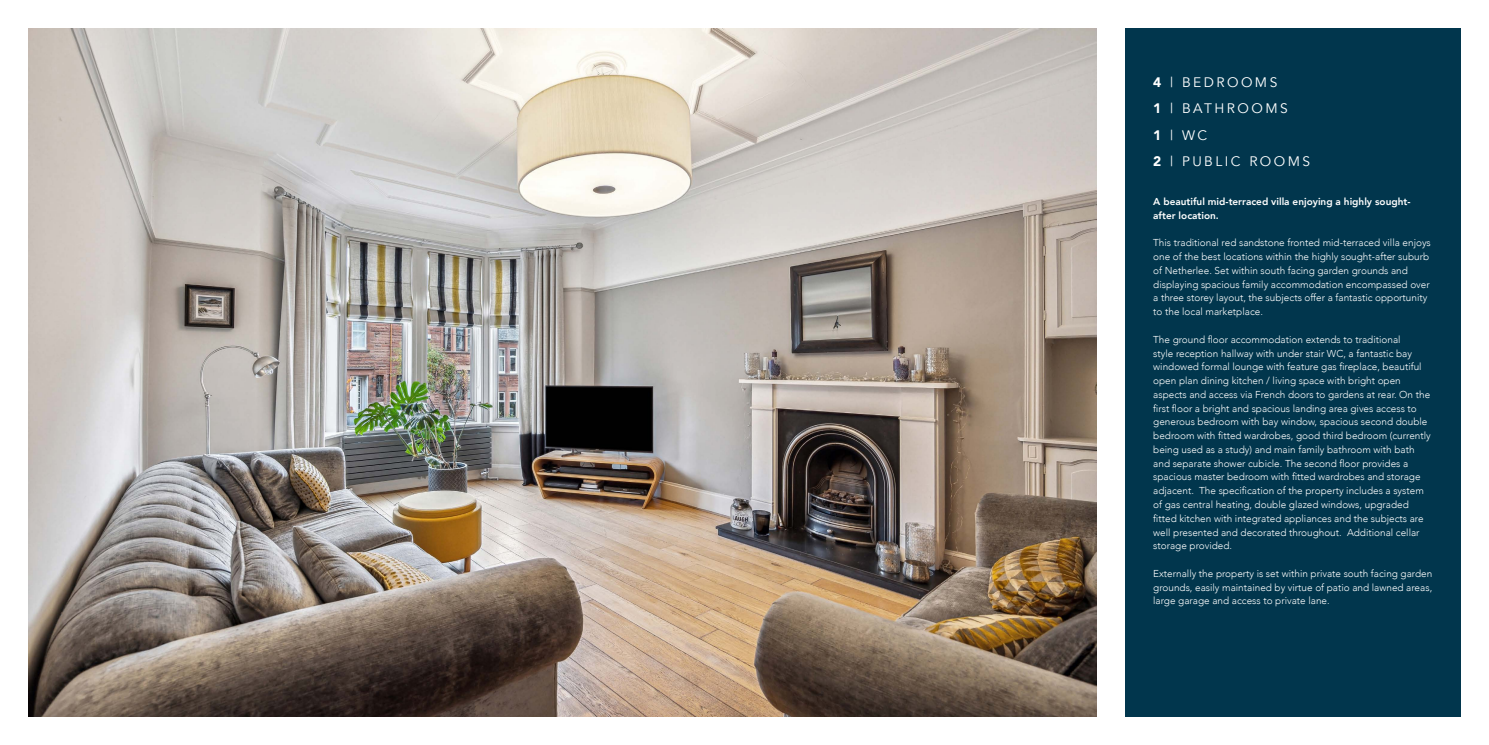
<style>
.page{position:relative;width:1489px;height:745px;background:#fff}
.page>*{position:absolute;margin:0;border:0;box-sizing:border-box;transform-origin:0 0}
.t1{font:13.75px "Avenir";letter-spacing:.18em;color:#fff}
.t2{font:300 10px/13.8px "Avenir";color:#fff}
.t3{font:800 10px/13.8px "Avenir";color:#fff}
.s1{font-weight:900}
</style>
<div class="page">
<div style="left:28px;top:28px;width:1432px;height:688px;background:#01364d"></div>
<div style="left:1096px;top:0;width:28px;height:744px;background:#fff"></div>
<img style="left:28px;top:28px;width:1068px;height:688px">
<p class="t1" style="left:1153px;top:74px;width:126px"><span class="s1">4</span> | BEDROOMS</p>
<p class="t1" style="left:1153px;top:100px;width:136px"><span class="s1">1</span> | BATHROOMS</p>
<p class="t1" style="left:1153px;top:127px;width:55px"><span class="s1">1</span> | WC</p>
<p class="t1" style="left:1153px;top:153px;width:158px"><span class="s1">2</span> | PUBLIC ROOMS</p>
<p class="t3" style="left:1153px;top:195px;width:259px">A beautiful mid-terraced villa enjoying a highly sought&shy;after location.</p>
<p class="t2" style="left:1153px;top:236px;width:279px">This traditional red sandstone fronted mid-terraced villa enjoys one of the best locations within the highly sought-after suburb of Netherlee. Set within south facing garden grounds and displaying spacious family accommodation encompassed over a three storey layout, the subjects offer a fantastic opportunity to the local marketplace.</p>
<p class="t2" style="left:1153px;top:332px;width:279px">The ground floor accommodation extends to traditional<br>style reception hallway with under stair WC, a fantastic bay windowed formal lounge with feature gas fireplace, beautiful open plan dining kitchen / living space with bright open aspects and access via French doors to gardens at rear. On the first floor a bright and spacious landing area gives access to generous bedroom with bay window, spacious second double bedroom with fitted wardrobes, good third bedroom (currently being used as a study) and main family bathroom with bath and separate shower cubicle. The second floor provides a spacious master bedroom with fitted wardrobes and storage adjacent. The specification of the property includes a system of gas central heating, double glazed windows, upgraded fitted kitchen with integrated appliances and the subjects are well presented and decorated throughout. Additional cellar storage provided.</p>
<p class="t2" style="left:1153px;top:566px;width:280px;text-align:justify">Externally the property is set within private south facing garden grounds, easily maintained by virtue of patio and lawned areas, large garage and access to private lane.</p>
</div>
